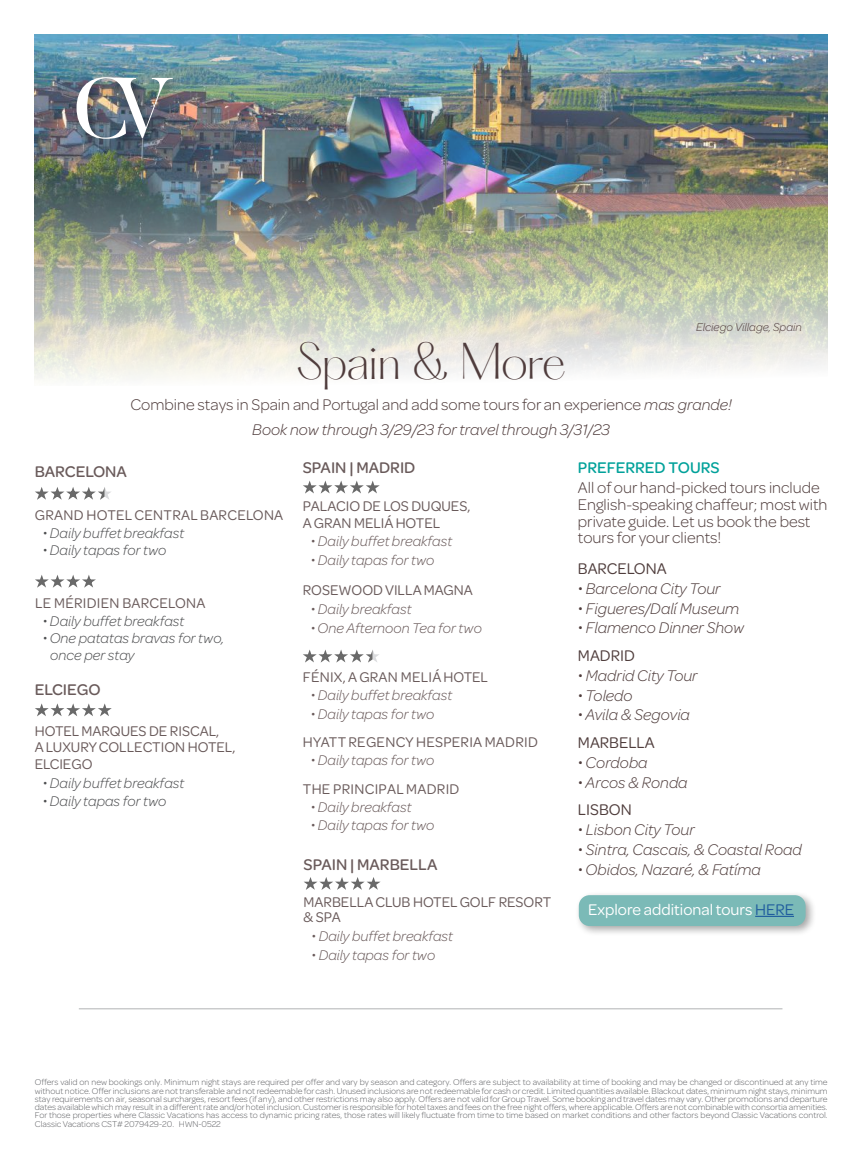
<style>
.page{position:relative;width:864px;height:1161px;background:#fff}
.page>*{position:absolute;margin:0;border:0;box-sizing:border-box;transform-origin:0 0}
.t1{font:300 45px "Hatton";letter-spacing:-.035em;color:#4f3c3c}
.t2{font:300 16.5px/16.8px "Omnes";color:#4f3d3c;text-align:center}
.t3{font:italic 300 16.5px "Omnes";color:#4f3d3c}
.t4{font:500 16.5px "Omnes";color:#695a5a}
.t5{font:16.5px "Omnes";color:#4f3d3c}
.t6{font:16.5px "Omnes";color:#fff}
.t7{font:500 16.5px "Omnes";color:#01a19a}
.t8{font:italic 300 15px "Omnes";color:#695a5a}
.t9{font:15px/16.5px "Omnes";color:#695a5a}
.t10{font:italic 300 15px/17.2px "Omnes";color:#4c4d4f}
.t11{font:15px "Omnes";letter-spacing:.02em;color:#695a5a}
.t12{font:italic 300 12px "Omnes";color:#4f3c3c}
.t13{font:300 9px/8.4px "Omnes";color:#626366;text-align:justify}
.s1{font-style:italic}
.s2{font-style:italic;color:#4f3c3c}
.s3{color:#205d9e}
</style>
<div class="page">
<hr style="left:79px;top:1008px;width:703px;height:1px;background:#b1b3b5">
<img style="left:35px;top:35px;width:793px;height:130px">
<div style="left:73px;top:73px;width:111px;height:78px;background:#000;opacity:.35"></div>
<img style="left:77px;top:77px;width:96px;height:62px">
<svg style="left:303px;top:481px;width:77px;height:13px"></svg>
<svg style="left:303px;top:650px;width:76px;height:13px"></svg>
<svg style="left:304px;top:877px;width:77px;height:13px"></svg>
<img style="left:34px;top:165px;width:794px;height:215px">
<div style="left:575px;top:891px;width:242px;height:46px;background:#000;opacity:.35"></div>
<div style="left:579px;top:895px;width:227px;height:31px;background:#7bbab7;border-radius:11px"></div>
<hr style="left:755px;top:916px;width:39px;height:1px;background:#205d9e">
<svg style="left:35px;top:487px;width:76px;height:13px"></svg>
<svg style="left:35px;top:575px;width:61px;height:13px"></svg>
<svg style="left:35px;top:704px;width:77px;height:12px"></svg>
<h3 class="t12" style="left:696px;top:319px;width:107px">Elciego Village, Spain</h3>
<h1 class="t1" style="left:296px;top:337px;width:272px">Spain &amp; More</h1>
<h2 class="t2" style="left:130px;top:392px;width:603px;line-height:24.3px">Combine stays in Spain and Portugal and add some tours for an experience <span class="s1">mas grande!<br></span><span class="s2">Book now through 3/29/23 for travel through 3/31/23</span></h2>
<h2 class="t4" style="left:35px;top:461px;width:94px">BARCELONA</h2>
<h3 class="t11" style="left:35px;top:505px;width:250px">GRAND HOTEL CENTRAL BARCELONA</h3>
<h3 class="t10" style="left:43px;top:524px;width:143px">• Daily buffet breakfast</h3>
<h3 class="t10" style="left:43px;top:541px;width:125px">• Daily tapas for two</h3>
<h3 class="t11" style="left:35px;top:593px;width:172px">LE MÉRIDIEN BARCELONA</h3>
<h3 class="t10" style="left:43px;top:612px;width:143px">• Daily buffet breakfast</h3>
<h3 class="t10" style="left:50px;top:629px;width:176px;text-indent:-7px">• One patatas bravas for two, once per stay</h3>
<h2 class="t4" style="left:35px;top:679px;width:68px">ELCIEGO</h2>
<h3 class="t9" style="left:35px;top:722px;width:202px">HOTEL MARQUES DE RISCAL,<br>A LUXURY COLLECTION HOTEL,<br>ELCIEGO</h3>
<h3 class="t10" style="left:43px;top:773px;width:143px">• Daily buffet breakfast</h3>
<h3 class="t10" style="left:43px;top:792px;width:125px">• Daily tapas for two</h3>
<h2 class="t4" style="left:303px;top:457px;width:114px">SPAIN | MADRID</h2>
<h3 class="t9" style="left:303px;top:497px;width:169px">PALACIO DE LOS DUQUES,<br>A GRAN MELIÁ HOTEL</h3>
<h3 class="t8" style="left:311px;top:532px;width:143px">• Daily buffet breakfast</h3>
<h3 class="t8" style="left:311px;top:550px;width:125px">• Daily tapas for two</h3>
<h3 class="t9" style="left:303px;top:581px;width:172px">ROSEWOOD VILLA MAGNA</h3>
<h3 class="t8" style="left:311px;top:600px;width:102px">• Daily breakfast</h3>
<h3 class="t8" style="left:311px;top:618px;width:173px">• One Afternoon Tea for two</h3>
<h3 class="t11" style="left:303px;top:667px;width:187px">FÉNIX, A GRAN MELIÁ HOTEL</h3>
<h3 class="t8" style="left:311px;top:685px;width:143px">• Daily buffet breakfast</h3>
<h3 class="t8" style="left:311px;top:704px;width:125px">• Daily tapas for two</h3>
<h3 class="t11" style="left:303px;top:732px;width:237px">HYATT REGENCY HESPERIA MADRID</h3>
<h3 class="t8" style="left:311px;top:751px;width:125px">• Daily tapas for two</h3>
<h3 class="t11" style="left:303px;top:779px;width:158px">THE PRINCIPAL MADRID</h3>
<h3 class="t8" style="left:311px;top:797px;width:102px">• Daily breakfast</h3>
<h3 class="t8" style="left:311px;top:816px;width:125px">• Daily tapas for two</h3>
<h2 class="t4" style="left:304px;top:854px;width:135px">SPAIN | MARBELLA</h2>
<h3 class="t9" style="left:304px;top:894px;width:249px;line-height:15px">MARBELLA CLUB HOTEL GOLF RESORT &amp; SPA</h3>
<h3 class="t8" style="left:312px;top:926px;width:143px">• Daily buffet breakfast</h3>
<h3 class="t8" style="left:312px;top:945px;width:125px">• Daily tapas for two</h3>
<h2 class="t7" style="left:578px;top:457px;width:143px">PREFERRED TOURS</h2>
<h2 class="t2" style="left:578px;top:478px;width:251px;text-align:left">All of our hand-picked tours include English-speaking chaffeur; most with private guide. Let us book the best tours for your clients!</h2>
<h2 class="t5" style="left:578px;top:558px;width:90px">BARCELONA</h2>
<h2 class="t3" style="left:578px;top:578px;width:144px">• Barcelona City Tour</h2>
<h2 class="t3" style="left:578px;top:598px;width:163px">• Figueres/Dalí Museum</h2>
<h2 class="t3" style="left:578px;top:617px;width:168px">• Flamenco Dinner Show</h2>
<h2 class="t5" style="left:578px;top:645px;width:58px">MADRID</h2>
<h2 class="t3" style="left:578px;top:665px;width:121px">• Madrid City Tour</h2>
<h2 class="t3" style="left:578px;top:685px;width:56px">• Toledo</h2>
<h2 class="t3" style="left:578px;top:704px;width:113px">• Avila &amp; Segovia</h2>
<h2 class="t5" style="left:578px;top:732px;width:78px">MARBELLA</h2>
<h2 class="t3" style="left:578px;top:752px;width:71px">• Cordoba</h2>
<h2 class="t3" style="left:578px;top:772px;width:111px">• Arcos &amp; Ronda</h2>
<h2 class="t5" style="left:578px;top:799px;width:55px">LISBON</h2>
<h2 class="t3" style="left:578px;top:819px;width:118px">• Lisbon City Tour</h2>
<h2 class="t3" style="left:578px;top:839px;width:225px">• Sintra, Cascais, &amp; Coastal Road</h2>
<h2 class="t3" style="left:578px;top:859px;width:184px">• Obidos, Nazaré, &amp; Fatíma</h2>
<h2 class="t6" style="left:588px;top:898px;width:207px">Explore additional tours <span class="s3">HERE</span></h2>
<p class="t13" style="left:35px;top:1078px;width:794px">Offers valid on new bookings only. Minimum night stays are required per offer and vary by season and category. Offers are subject to availability at time of booking and may be changed or discontinued at any time without notice. Offer inclusions are not transferable and not redeemable for cash. Unused inclusions are not redeemable for cash or credit. Limited quantities available. Blackout dates, minimum night stays, minimum stay requirements on air, seasonal surcharges, resort fees (if any), and other restrictions may also apply. Offers are not valid for Group Travel. Some booking and travel dates may vary. Other promotions and departure dates available which may result in a different rate and/or hotel inclusion. Customer is responsible for hotel taxes and fees on the free night offers, where applicable. Offers are not combinable with consortia amenities.<br>For those properties where Classic Vacations has access to dynamic pricing rates, those rates will likely fluctuate from time to time based on market conditions and other factors beyond Classic Vacations control.<br>Classic Vacations CST# 2079429-20. HWN-0522</p>
</div>
